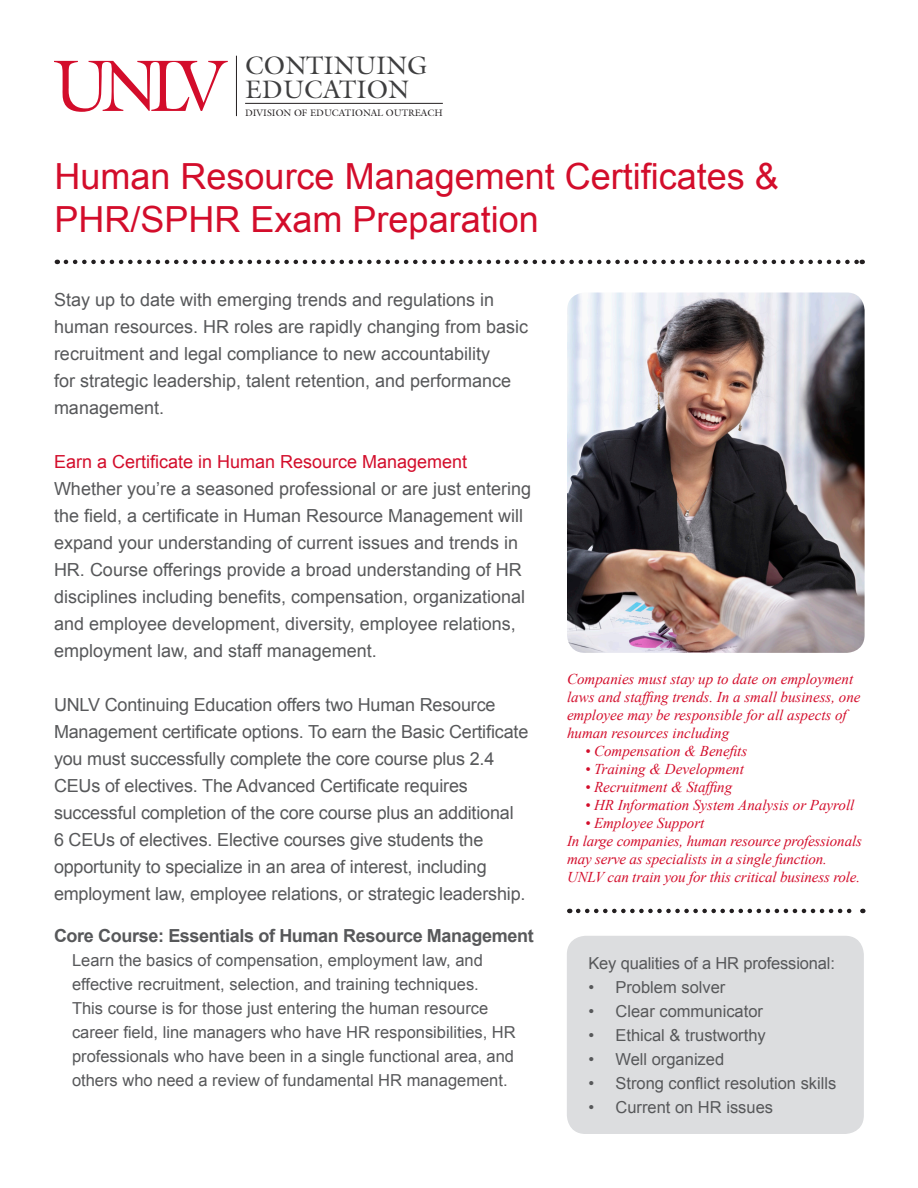
<style>
.page{position:relative;width:918px;height:1188px;background:#fff}
.page>*{position:absolute;margin:0;border:0;box-sizing:border-box;transform-origin:0 0}
.t1{font:36px/43.2px "Arial";color:#d30d2b}
.t2{font:25.5px/24px "Galliard";color:#3e3e3f}
.t3{font:18px/27px "Arial";color:#57585a}
.t4{font:700 18px "Arial";letter-spacing:-.02em;color:#57585a}
.t5{font:18px "Arial";color:#d30d2b}
.t6{font:16.5px/24px "Arial";color:#57585a}
.t7{font:italic 15px/18px "Times New Roman";color:#d30d2b}
.t8{font:9.45px "Galliard";color:#231f20}
</style>
<div class="page">
<svg style="left:578px;top:909px;width:285px;height:4px"></svg>
<svg style="left:66px;top:260px;width:797px;height:4px"></svg>
<svg style="left:54px;top:61px;width:174px;height:51px"></svg>
<hr style="left:236px;top:56px;width:1px;height:60px;background:#231f20">
<hr style="left:245px;top:103px;width:198px;height:1px;background:#231f20">
<img style="left:567px;top:292px;width:298px;height:361px">
<div style="left:568px;top:937px;width:295px;height:196px;background:#dcdddf;border-radius:18px"></div>
<div style="left:567px;top:936px;width:297px;height:198px;border:2px solid #dcdddf;border-radius:18px"></div>
<p class="t2" style="left:245px;top:53px;width:183px">CONTINUING<br>EDUCATION</p>
<p class="t8" style="left:245px;top:107px;width:199px">DIVISION OF EDUCATIONAL OUTREACH</p>
<p class="t1" style="left:55px;top:155px;width:726px">Human Resource Management Certificates &amp;<br>PHR/SPHR Exam Preparation</p>
<p class="t3" style="left:54px;top:286px;width:476px">Stay up to date with emerging trends and regulations in human resources. HR roles are rapidly changing from basic recruitment and legal compliance to new accountability<br>for strategic leadership, talent retention, and performance management.</p>
<p class="t5" style="left:54px;top:450px;width:415px">Earn a Certificate in Human Resource Management</p>
<p class="t3" style="left:54px;top:475px;width:479px">Whether you’re a seasoned professional or are just entering the field, a certificate in Human Resource Management will expand your understanding of current issues and trends in HR. Course offerings provide a broad understanding of HR disciplines including benefits, compensation, organizational and employee development, diversity, employee relations, employment law, and staff management.</p>
<p class="t3" style="left:54px;top:691px;width:476px">UNLV Continuing Education offers two Human Resource Management certificate options. To earn the Basic Certificate you must successfully complete the core course plus 2.4<br>CEUs of electives. The Advanced Certificate requires successful completion of the core course plus an additional<br>6 CEUs of electives. Elective courses give students the opportunity to specialize in an area of interest, including employment law, employee relations, or strategic leadership.</p>
<p class="t4" style="left:54px;top:924px;width:481px">Core Course: Essentials of Human Resource Management</p>
<p class="t6" style="left:72px;top:948px;width:445px">Learn the basics of compensation, employment law, and effective recruitment, selection, and training techniques.<br>This course is for those just entering the human resource career field, line managers who have HR responsibilities, HR professionals who have been in a single functional area, and others who need a review of fundamental HR management.</p>
<p class="t7" style="left:567px;top:669px;width:295px">Companies must stay up to date on employment laws and staffing trends. In a small business, one employee may be responsible for all aspects of human resources including</p>
<p class="t7" style="left:585px;top:741px;width:164px">• Compensation &amp; Benefits</p>
<p class="t7" style="left:585px;top:759px;width:161px">• Training &amp; Development</p>
<p class="t7" style="left:585px;top:777px;width:149px">• Recruitment &amp; Staffing</p>
<p class="t7" style="left:585px;top:795px;width:271px">• HR Information System Analysis or Payroll</p>
<p class="t7" style="left:585px;top:813px;width:121px">• Employee Support</p>
<p class="t7" style="left:567px;top:831px;width:296px">In large companies, human resource professionals may serve as specialists in a single function.<br>UNLV can train you for this critical business role.</p>
<p class="t6" style="left:588px;top:951px;width:248px">Key qualities of a HR professional:</p>
<p class="t6" style="left:588px;top:975px;width:139px">• Problem solver</p>
<p class="t6" style="left:588px;top:999px;width:176px">• Clear communicator</p>
<p class="t6" style="left:588px;top:1023px;width:179px">• Ethical &amp; trustworthy</p>
<p class="t6" style="left:588px;top:1047px;width:137px">• Well organized</p>
<p class="t6" style="left:588px;top:1071px;width:249px">• Strong conflict resolution skills</p>
<p class="t6" style="left:588px;top:1095px;width:186px">• Current on HR issues</p>
</div>
